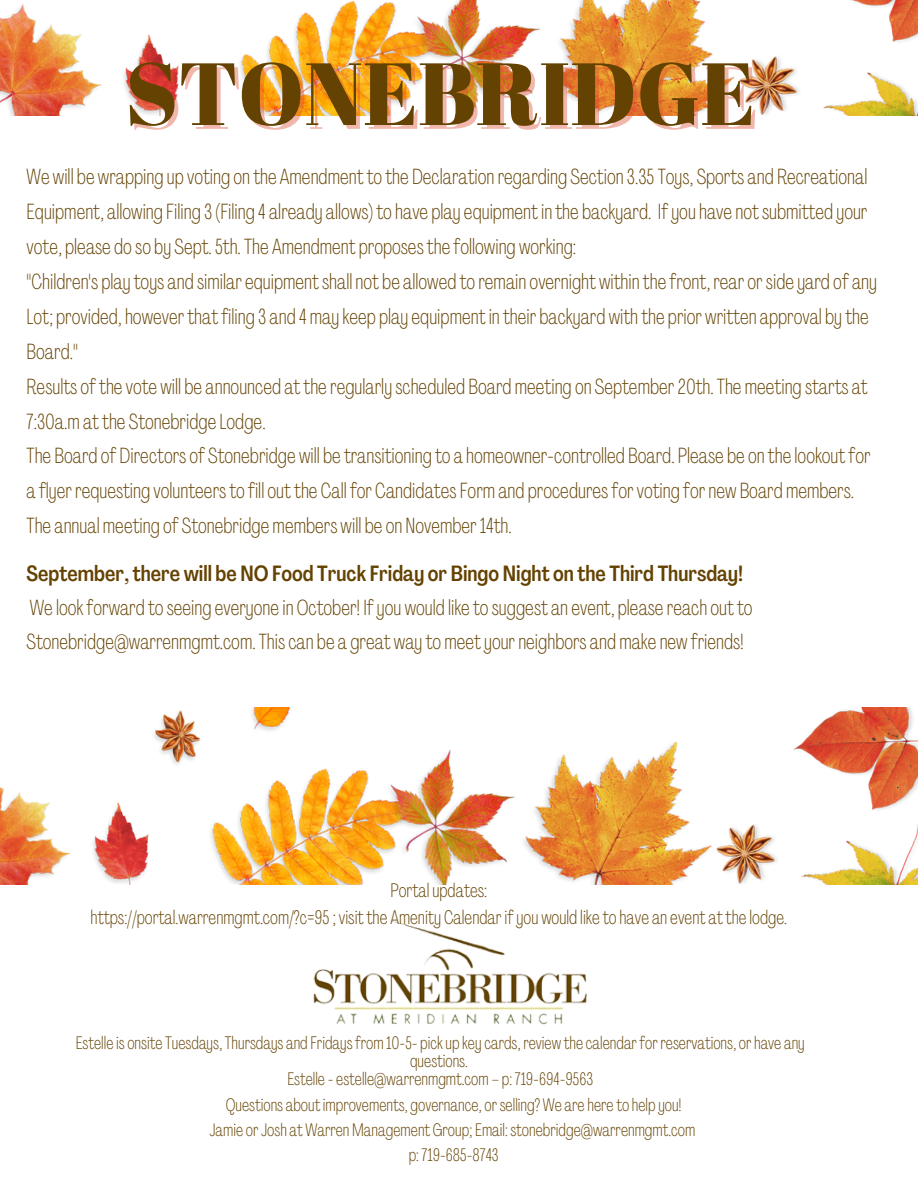
<style>
.page{position:relative;width:918px;height:1188px;background:#fff}
.page>*{position:absolute;margin:0;border:0;box-sizing:border-box;transform-origin:0 0}
.t1{font:88.05px "Abril Fatface";color:#644202}
.t2{font:100 21.75px/34.8px "Agrandir Tight";color:#644202}
.t3{font:500 21.75px "Agrandir Tight";color:#644202}
.t4{font:100 19.5px/27px "Agrandir Tight";color:#644202;text-align:center}
.t5{font:100 18px/24.8px "Agrandir Tight";color:#644202;text-align:center}
</style>
<div class="page">
<img style="left:313px;top:920px;width:274px;height:105px">
<img style="left:0;top:0;width:918px;height:116px">
<img style="left:0;top:708px;width:918px;height:176px">
<h1 class="t1" style="left:125px;top:32px;width:632px">STONEBRIDGE</h1>
<p class="t2" style="left:27px;top:162px;width:852px">We will be wrapping up voting onthe Amendmentto the Declarationregarding Section3.35Toys, Sports and Recreational Equipment, allowing Filing 3(Filing 4 already allows)to have play equipmentinthe backyard. Ifyouhave notsubmitted your vote, please do so by Sept.5th.The Amendment proposesthe following working:<br>"Children's playtoys and similar equipmentshallnot be allowed to remain overnight withinthe front,rear orside yard of any Lot; provided,howeverthatfiling 3 and 4 maykeep play equipmentintheir backyard withthe prior written approval bythe Board."<br>Results ofthe vote will be announced atthe regularlyscheduled Board meeting on September20th.The meeting starts at 7:30a.m atthe Stonebridge Lodge.<br>The Board of Directors of Stonebridge will be transitioning to a homeowner-controlled Board. Please be onthe lookoutfor a flyerrequesting volunteersto fill outthe Callfor CandidatesForm and proceduresforvoting fornew Board members.<br>The annual meeting of Stonebridge members will be on November14th.</p>
<p class="t3" style="left:27px;top:565px;width:718px">September, there will be NO Food Truck Friday or Bingo Night on the Third Thursday!</p>
<p class="t2" style="left:27px;top:593px;width:728px;line-height:33.8px">We lookforward to seeing everyone in October! Ifyou would like to suggest an event, please reach outto<br>Stonebridge@warrenmgmt.com.Thiscan be a great wayto meetyourneighbors and make new friends!</p>
<p class="t4" style="left:91px;top:878px;width:698px">Portalupdates:<br>https://portal.warrenmgmt.com/?c=95;visitthe Amenity Calendarifyou would like to have an event atthe lodge.</p>
<p class="t5" style="left:76px;top:1036px;width:731px;line-height:18px">Estelle is onsite Tuesdays,Thursdays and Fridaysfrom 10-5- pickup keycards,review the calendarforreservations, orhave any questions.<br>Estelle - estelle@warrenmgmt.com – p:719-694-9563</p>
<p class="t5" style="left:209px;top:1094px;width:487px">Questions aboutimprovements, governance, orselling?We are here to help you!<br>Jamie orJosh atWarrenManagement Group;Email:stonebridge@warrenmgmt.com p:719-685-8743</p>
</div>
